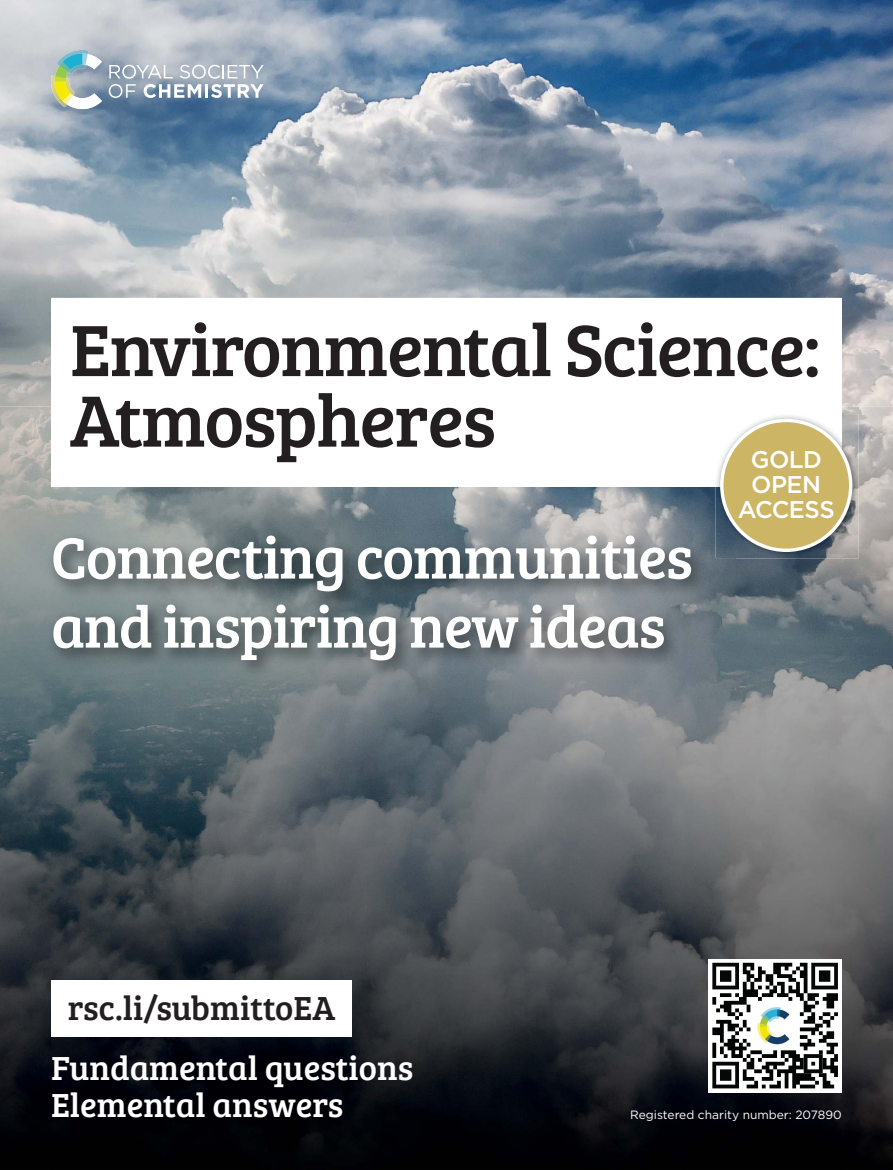
<style>
.page{position:relative;width:893px;height:1170px;background:#fff}
.page>*{position:absolute;margin:0;border:0;box-sizing:border-box;transform-origin:0 0}
.t1{font:75px/70.5px "Bree Serif";letter-spacing:-.02em;color:#231f20}
.t2{font:60px/69px "Bree Serif";letter-spacing:-.02em;color:#fff}
.t3{font:34.5px/37.5px "Bree Serif";color:#fff}
.t4{font:34.5px "Bree Serif";color:#231f20}
.t5{font:500 24.15px/25.2px "Gotham";letter-spacing:-.025em;color:#fff;text-align:center}
.t6{font:12px "Gotham";color:#fff}
</style>
<div class="page">
<img style="left:0;top:0;width:893px;height:406px">
<img style="left:0;top:406px;width:52px;height:763px">
<img style="left:841px;top:406px;width:52px;height:763px">
<img style="left:52px;top:487px;width:663px;height:71px">
<img style="left:736px;top:558px;width:105px;height:611px">
<img style="left:683px;top:558px;width:53px;height:611px">
<img style="left:52px;top:679px;width:631px;height:490px">
<svg style="left:109px;top:65px;width:155px;height:33px"></svg>
<img style="left:56px;top:50px;width:32px;height:4px">
<img style="left:51px;top:75px;width:4px;height:32px">
<svg style="left:55px;top:54px;width:47px;height:55px"></svg>
<img style="left:46px;top:528px;width:664px;height:151px">
<div style="left:51px;top:298px;width:791px;height:188px;background:#fff"></div>
<div style="left:51px;top:980px;width:301px;height:56px;background:#fff"></div>
<div style="left:709px;top:958px;width:133px;height:134px;background:#fff"></div>
<svg style="left:712px;top:962px;width:126px;height:126px"></svg>
<img style="left:754px;top:1004px;width:42px;height:42px">
<img style="left:715px;top:414px;width:143px;height:144px">
<img style="left:715px;top:414px;width:127px;height:72px">
<svg style="left:720px;top:418px;width:132px;height:134px;background:#c7b781"></svg>
<p class="t1" style="left:70px;top:311px;width:752px">Environmental Science:<br>Atmospheres</p>
<p class="t5" style="left:738px;top:449px;width:98px">GOLD<br>OPEN<br>ACCESS</p>
<p class="t2" style="left:51px;top:520px;width:643px">Connecting communities and inspiring new ideas</p>
<p class="t4" style="left:68px;top:982px;width:269px">rsc.li/submittoEA</p>
<p class="t3" style="left:51px;top:1047px;width:364px">Fundamental questions<br>Elemental answers</p>
<p class="t6" style="left:630px;top:1109px;width:213px">Registered charity number: 207890</p>
</div>
